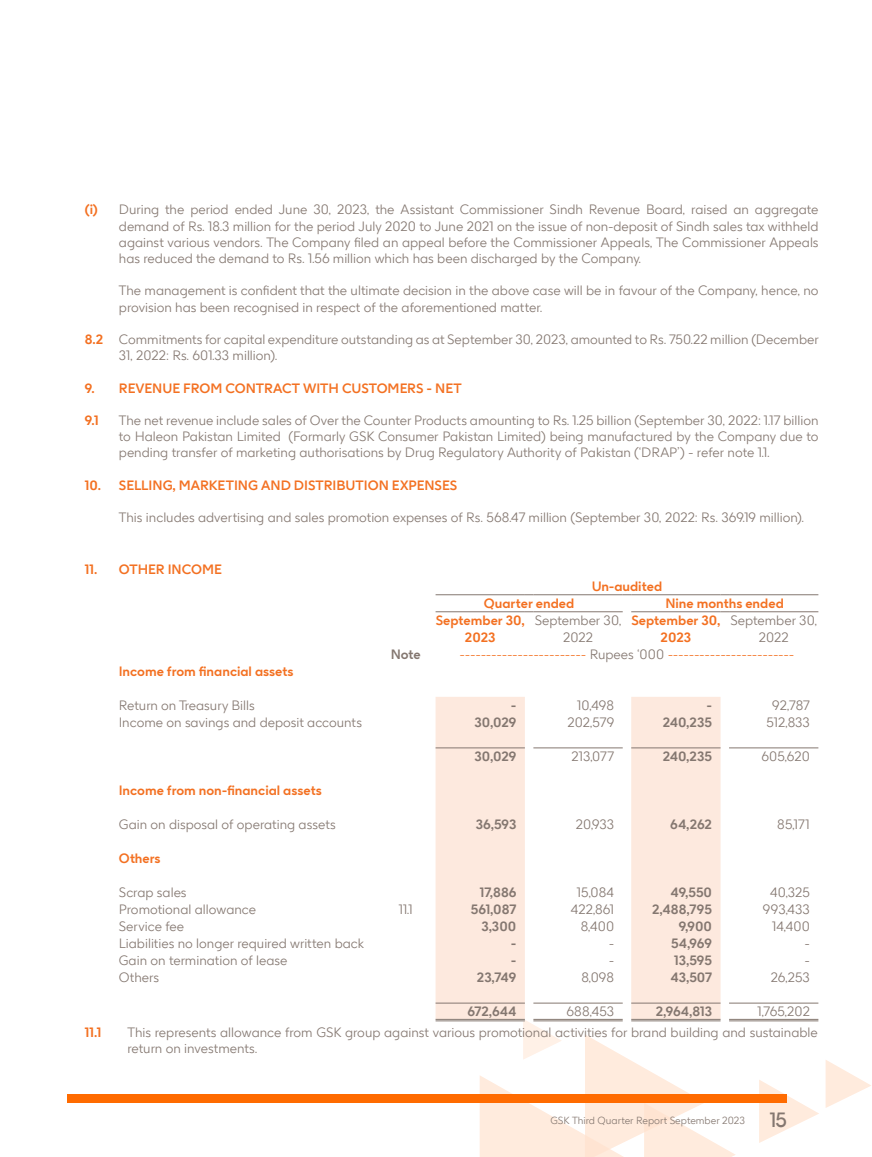
<style>
.page{position:relative;width:872px;height:1157px;background:#fff}
.page>*{position:absolute;margin:0;border:0;box-sizing:border-box;transform-origin:0 0}
.t1{font:300 13.5px/16.2px "GSK Precision";color:#847770}
.t2{font:700 13.5px "GSK Precision";color:#f37021}
.t3{font:700 13.5px "GSK Precision";color:#847770}
.t4{font:300 13.5px "GSK Precision";color:#f37021}
.t5{font:300 10.35px "GSK Precision";color:#847770}
.s1{font-weight:700;color:#f37021}
.s2{font-weight:300;color:#847770}
.s3{color:#847770}
.s4{font-weight:400;font-size:20.55px}
</style>
<div class="page">
<svg style="left:759px;top:1080px;width:60px;height:63px"></svg>
<svg style="left:825px;top:1060px;width:46px;height:48px"></svg>
<svg style="left:479px;top:1018px;width:257px;height:139px"></svg>
<div style="left:68px;top:1094px;width:719px;height:9px;background:#ff6b00"></div>
<svg style="left:435px;top:697px;width:285px;height:323px;fill:#fde9de"></svg>
<hr style="left:435px;top:611px;width:90px;height:1px;background:#847770">
<hr style="left:533px;top:611px;width:89px;height:1px;background:#847770">
<hr style="left:631px;top:611px;width:89px;height:1px;background:#847770">
<hr style="left:729px;top:611px;width:89px;height:1px;background:#847770">
<hr style="left:435px;top:594px;width:90px;height:1px;background:#847770">
<hr style="left:533px;top:594px;width:89px;height:1px;background:#847770">
<hr style="left:631px;top:594px;width:89px;height:1px;background:#847770">
<hr style="left:729px;top:594px;width:89px;height:1px;background:#847770">
<hr style="left:435px;top:747px;width:90px;height:1px;background:#847770">
<hr style="left:533px;top:747px;width:89px;height:1px;background:#847770">
<hr style="left:631px;top:747px;width:89px;height:1px;background:#847770">
<hr style="left:729px;top:747px;width:89px;height:1px;background:#847770">
<hr style="left:435px;top:1002px;width:90px;height:1px;background:#847770">
<hr style="left:435px;top:1019px;width:90px;height:1px;background:#847770">
<hr style="left:435px;top:1020px;width:90px;height:1px;background:#847770">
<hr style="left:533px;top:1002px;width:89px;height:1px;background:#847770">
<hr style="left:533px;top:1019px;width:89px;height:1px;background:#847770">
<hr style="left:533px;top:1020px;width:89px;height:1px;background:#847770">
<hr style="left:631px;top:1002px;width:89px;height:1px;background:#847770">
<hr style="left:631px;top:1019px;width:89px;height:1px;background:#847770">
<hr style="left:631px;top:1020px;width:89px;height:1px;background:#847770">
<hr style="left:729px;top:1002px;width:89px;height:1px;background:#847770">
<hr style="left:729px;top:1019px;width:89px;height:1px;background:#847770">
<hr style="left:729px;top:1020px;width:89px;height:1px;background:#847770">
<p class="t1" style="left:119px;top:201px;width:701px;text-align:justify;text-indent:-34px"><span class="s1">(i)</span> During the period ended June 30, 2023, the Assistant Commissioner Sindh Revenue Board, raised an aggregate demand of Rs. 18.3 million for the period July 2020 to June 2021 on the issue of non-deposit of Sindh sales tax withheld against various vendors. The Company filed an appeal before the Commissioner Appeals, The Commissioner Appeals has reduced the demand to Rs. 1.56 million which has been discharged by the Company.</p>
<p class="t1" style="left:119px;top:282px;width:701px">The management is confident that the ultimate decision in the above case will be in favour of the Company, hence, no provision has been recognised in respect of the aforementioned matter.</p>
<p class="t1" style="left:119px;top:330px;width:701px;text-indent:-34px"><span class="s1">8.2</span> Commitments for capital expenditure outstanding as at September 30, 2023, amounted to Rs. 750.22 million (December<br>31, 2022: Rs. 601.33 million).</p>
<p class="t2" style="left:85px;top:377px;width:378px">9. REVENUE FROM CONTRACT WITH CUSTOMERS - NET</p>
<p class="t2" style="left:85px;top:409px;width:15px">9.1</p>
<p class="t1" style="left:119px;top:411px;width:701px;text-align:justify">The net revenue include sales of Over the Counter Products amounting to Rs. 1.25 billion (September 30, 2022: 1.17 billion to Haleon Pakistan Limited (Formarly GSK Consumer Pakistan Limited) being manufactured by the Company due to pending transfer of marketing authorisations by Drug Regulatory Authority of Pakistan (‘DRAP’) - refer note 1.1.</p>
<p class="t2" style="left:85px;top:474px;width:374px">10. SELLING, MARKETING AND DISTRIBUTION EXPENSES</p>
<p class="t1" style="left:119px;top:509px;width:687px">This includes advertising and sales promotion expenses of Rs. 568.47 million (September 30, 2022: Rs. 369.19 million).</p>
<p class="t2" style="left:85px;top:558px;width:139px">11. OTHER INCOME</p>
<p class="t2" style="left:592px;top:575px;width:72px">Un-audited</p>
<p class="t2" style="left:484px;top:592px;width:92px">Quarter ended</p>
<p class="t2" style="left:665px;top:592px;width:120px">Nine months ended</p>
<p class="t2" style="left:436px;top:610px;width:383px">September 30, <span class="s2">September 30,</span> September 30, <span class="s2">September 30,</span></p>
<p class="t2" style="left:465px;top:626px;width:32px">2023</p>
<p class="t1" style="left:563px;top:628px;width:31px">2022</p>
<p class="t2" style="left:660px;top:626px;width:32px">2023</p>
<p class="t1" style="left:758px;top:628px;width:31px">2022</p>
<p class="t3" style="left:391px;top:643px;width:31px">Note</p>
<p class="t4" style="left:459px;top:644px;width:336px">------------------------ <span class="s3">Rupees ‘000</span> ------------------------</p>
<p class="t2" style="left:119px;top:660px;width:176px">Income from financial assets</p>
<p class="t1" style="left:119px;top:696px;width:137px">Return on Treasury Bills</p>
<p class="t3" style="left:511px;top:694px;width:7px">-</p>
<p class="t1" style="left:577px;top:696px;width:38px">10,498</p>
<p class="t3" style="left:706px;top:694px;width:7px">-</p>
<p class="t1" style="left:772px;top:696px;width:39px">92,787</p>
<p class="t1" style="left:119px;top:713px;width:244px">Income on savings and deposit accounts</p>
<p class="t3" style="left:474px;top:711px;width:44px">30,029</p>
<p class="t1" style="left:567px;top:713px;width:48px">202,579</p>
<p class="t3" style="left:662px;top:711px;width:51px">240,235</p>
<p class="t1" style="left:766px;top:713px;width:45px">512,833</p>
<p class="t3" style="left:474px;top:746px;width:44px">30,029</p>
<p class="t1" style="left:571px;top:748px;width:44px">213,077</p>
<p class="t3" style="left:662px;top:746px;width:51px">240,235</p>
<p class="t1" style="left:761px;top:748px;width:50px">605,620</p>
<p class="t2" style="left:119px;top:779px;width:204px">Income from non-financial assets</p>
<p class="t1" style="left:119px;top:815px;width:218px">Gain on disposal of operating assets</p>
<p class="t3" style="left:476px;top:813px;width:42px">36,593</p>
<p class="t1" style="left:576px;top:815px;width:40px">20,933</p>
<p class="t3" style="left:670px;top:813px;width:43px">64,262</p>
<p class="t1" style="left:777px;top:815px;width:34px">85,171</p>
<p class="t2" style="left:119px;top:848px;width:43px">Others</p>
<p class="t1" style="left:119px;top:883px;width:69px">Scrap sales</p>
<p class="t3" style="left:480px;top:882px;width:38px">17,886</p>
<p class="t1" style="left:577px;top:883px;width:39px">15,084</p>
<p class="t3" style="left:671px;top:882px;width:43px">49,550</p>
<p class="t1" style="left:770px;top:883px;width:41px">40,325</p>
<p class="t1" style="left:119px;top:900px;width:139px">Promotional allowance</p>
<p class="t1" style="left:399px;top:900px;width:16px">11.1</p>
<p class="t3" style="left:471px;top:899px;width:47px">561,087</p>
<p class="t1" style="left:571px;top:900px;width:45px">422,861</p>
<p class="t3" style="left:652px;top:899px;width:61px">2,488,795</p>
<p class="t1" style="left:763px;top:900px;width:48px">993,433</p>
<p class="t1" style="left:119px;top:917px;width:67px">Service fee</p>
<p class="t3" style="left:481px;top:916px;width:36px">3,300</p>
<p class="t1" style="left:580px;top:917px;width:35px">8,400</p>
<p class="t3" style="left:678px;top:916px;width:35px">9,900</p>
<p class="t1" style="left:772px;top:917px;width:39px">14,400</p>
<p class="t1" style="left:119px;top:934px;width:246px">Liabilities no longer required written back</p>
<p class="t3" style="left:511px;top:933px;width:7px">-</p>
<p class="t1" style="left:608px;top:934px;width:7px">-</p>
<p class="t3" style="left:671px;top:933px;width:42px">54,969</p>
<p class="t1" style="left:804px;top:934px;width:7px">-</p>
<p class="t1" style="left:119px;top:951px;width:170px">Gain on termination of lease</p>
<p class="t3" style="left:511px;top:950px;width:7px">-</p>
<p class="t1" style="left:608px;top:951px;width:7px">-</p>
<p class="t3" style="left:674px;top:950px;width:39px">13,595</p>
<p class="t1" style="left:804px;top:951px;width:7px">-</p>
<p class="t1" style="left:119px;top:968px;width:42px">Others</p>
<p class="t3" style="left:477px;top:967px;width:41px">23,749</p>
<p class="t1" style="left:581px;top:968px;width:34px">8,098</p>
<p class="t3" style="left:671px;top:967px;width:43px">43,507</p>
<p class="t1" style="left:770px;top:968px;width:41px">26,253</p>
<p class="t3" style="left:467px;top:1000px;width:51px">672,644</p>
<p class="t1" style="left:566px;top:1002px;width:49px">688,453</p>
<p class="t3" style="left:656px;top:1000px;width:58px">2,964,813</p>
<p class="t1" style="left:757px;top:1002px;width:54px">1,765,202</p>
<p class="t2" style="left:85px;top:1021px;width:18px">11.1</p>
<p class="t1" style="left:127px;top:1023px;width:692px">This represents allowance from GSK group against various promotional activities for brand building and sustainable return on investments.</p>
<p class="t5" style="left:550px;top:1112px;width:238px">GSK Third Quarter Report September 2023 <span class="s4">15</span></p>
</div>
